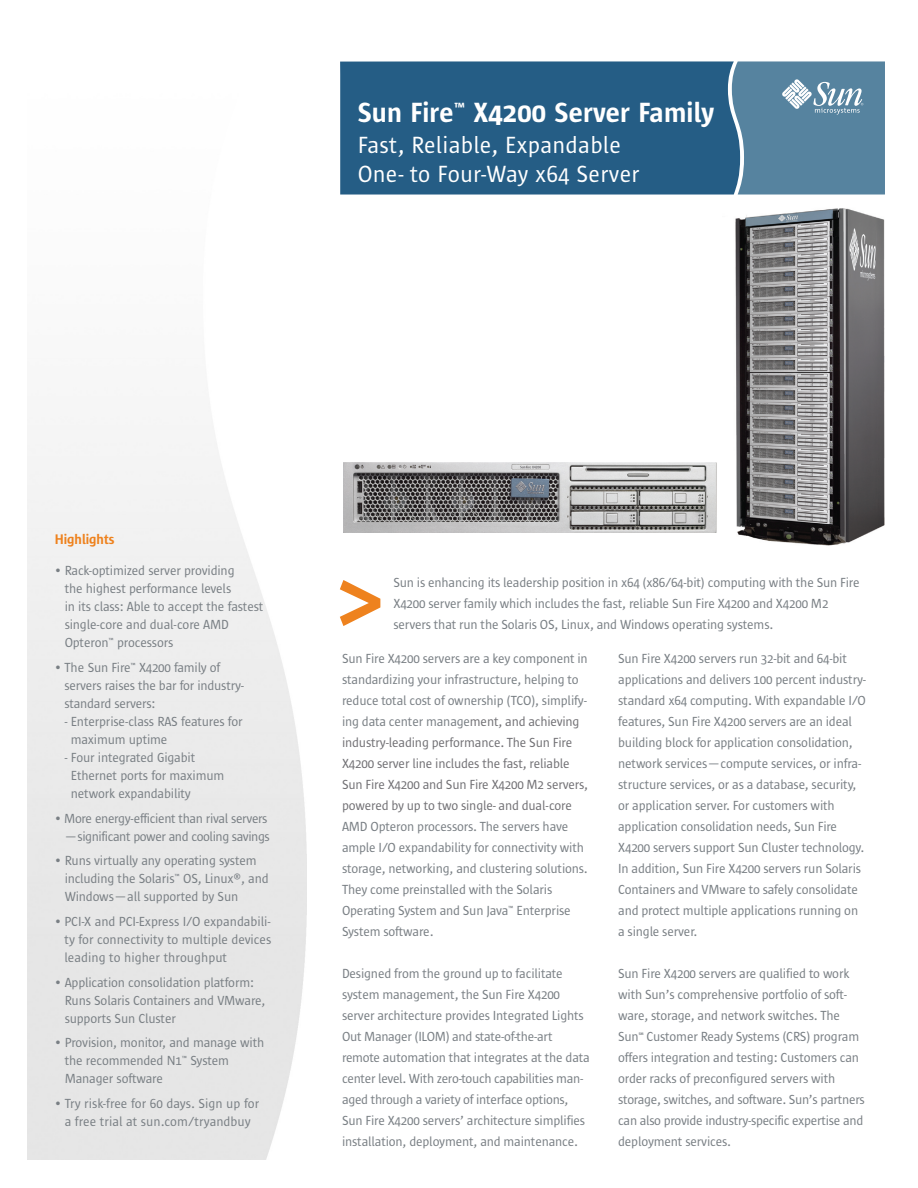
<style>
.page{position:relative;width:918px;height:1188px;background:#fff}
.page>*{position:absolute;margin:0;border:0;box-sizing:border-box;transform-origin:0 0}
.t1{font:600 96px "Sun Sans";color:#ee821e}
.t2{font:600 28.5px "Sun Sans";letter-spacing:.01em;color:#fff}
.t3{font:24px/28.8px "Sun Sans";letter-spacing:.01em;color:#fff}
.t4{font:600 14.25px "Sun Sans";color:#ee821e}
.t5{font:13.5px/21px "Sun Sans";letter-spacing:-.015em;color:#797f84}
.t6{font:13.5px/21px "Sun Sans";letter-spacing:-.015em;color:#717074}
.t7{font:13.5px/18px "Sun Sans";letter-spacing:-.035em;color:#797f84;text-align:right}
.t8{font:600 3.75px "Sun Sans";color:#797f84}
.s1{color:#797f84}
</style>
<div class="page">
<div style="left:340px;top:61px;width:392px;height:134px;background:#255d85"></div>
<svg style="left:732px;top:61px;width:153px;height:134px;background:#608aa4"></svg>
<img style="left:735px;top:208px;width:149px;height:338px">
<img style="left:343px;top:463px;width:374px;height:70px">
<h2 class="t2" style="left:358px;top:102px;width:358px">Sun Fire™ X4200 Server Family</h2>
<h3 class="t3" style="left:358px;top:132px;width:284px">Fast, Reliable, Expandable<br>One- to Four-Way x64 Server</h3>
<p class="t4" style="left:55px;top:534px;width:61px">Highlights</p>
<p class="t5" style="left:65px;top:563px;width:200px;line-height:18px;text-indent:-10px">• Rack-optimized server providing<br>the highest performance levels<br>in its class: Able to accept the fastest single-core and dual-core AMD<br>Opteron™ processors</p>
<p class="t5" style="left:64px;top:659px;width:181px;line-height:18px;text-indent:-10px">• The Sun Fire™ X4200 family of servers raises the bar for industry&shy;standard servers:</p>
<p class="t5" style="left:71px;top:713px;width:173px;line-height:18px;text-indent:-6px">- Enterprise-class RAS features for maximum uptime</p>
<p class="t5" style="left:71px;top:749px;width:155px;line-height:18px;text-indent:-6px">- Four integrated Gigabit<br>Ethernet ports for maximum network expandability</p>
<p class="t7" style="left:55px;top:810px;width:217px">• More energy-efficient than rival servers —significant power and cooling savings</p>
<p class="t5" style="left:65px;top:853px;width:205px;line-height:18px;text-indent:-10px">• Runs virtually any operating system including the Solaris™ OS, Linux®, and<br>Windows—all supported by Sun</p>
<p class="t5" style="left:64px;top:913px;width:208px;line-height:18px;text-align:justify;text-indent:-10px">• PCI-X and PCI-Express I/O expandabili&shy;ty for connectivity to multiple devices leading to higher throughput</p>
<p class="t5" style="left:65px;top:974px;width:202px;line-height:18px;text-indent:-10px">• Application consolidation platform:<br>Runs Solaris Containers and VMware, supports Sun Cluster</p>
<p class="t5" style="left:65px;top:1035px;width:201px;line-height:18px;text-indent:-10px">• Provision, monitor, and manage with the recommended N1™ System<br>Manager software</p>
<p class="t5" style="left:55px;top:1095px;width:206px;line-height:18px;text-align:center">• Try risk-free for 60 days. Sign up for a free trial at sun.com/tryandbuy</p>
<p class="t5" style="left:393px;top:573px;width:468px">Sun is enhancing its leadership position in x64 (x86/64-bit) computing with the Sun Fire<br>X4200 server family which includes the fast, reliable Sun Fire X4200 and X4200 M2 servers that run the Solaris OS, Linux, and Windows operating systems.</p>
<p class="t6" style="left:342px;top:649px;width:248px"><span class="s1">Sun Fire X4200 servers are a key component in standardizing your infrastructure, helping to reduce total cost of ownership (TCO), simplify&shy;ing data center manage</span>ment, and achieving industry-leading performance. The Sun Fire X4200 server line includes the fast, reliable Sun Fire X4200 and Sun Fire X4200 M2 servers, powered by up to two single- and dual-core</p>
<p class="t5" style="left:342px;top:817px;width:247px">AMD Opteron processors. The servers have ample I/O expandability for connectivity with storage, networking, and clustering solutions.<br>They come preinstalled with the Solaris Operating System and Sun Java™ Enterprise System software.</p>
<p class="t5" style="left:342px;top:964px;width:249px">Designed from the ground up to facilitate system management, the Sun Fire X4200 server architecture provides Integrated Lights Out Manager (ILOM) and state-of-the-art remote automation that integrates at the data center level. With zero-touch capabilities man&shy;aged through a variety of interface options, Sun Fire X4200 servers’ architecture simplifies installation, deployment, and maintenance.</p>
<h1 class="t1" style="left:384px;top:646px;width:49px;rotate:-180deg">&lt;</h1>
<p class="t5" style="left:618px;top:649px;width:249px">Sun Fire X4200 servers run 32-bit and 64-bit applications and delivers 100 percent industry&shy;standard x64 computing. With expandable I/O features, Sun Fire X4200 servers are an ideal building block for application consolidation, network services—compute services, or infra&shy;structure services, or as a database, security, or application server. For customers with application consolidation needs, Sun Fire X4200 servers support Sun Cluster technology.<br>In addition, Sun Fire X4200 servers run Solaris Containers and VMware to safely consolidate and protect multiple applications running on a single server.</p>
<p class="t5" style="left:618px;top:964px;width:233px">Sun Fire X4200 servers are qualified to work with Sun’s comprehensive portfolio of soft&shy;ware, storage, and network switches. The Sun</p>
<p class="t5" style="left:618px;top:1027px;width:248px;text-indent:28px">Customer Ready Systems (CRS) program offers integration and testing: Customers can order racks of preconfigured servers with storage, switches, and software. Sun’s partners can also provide industry-specific expertise and deployment services.</p>
<p class="t8" style="left:639px;top:1032px;width:6px">SM</p>
</div>
